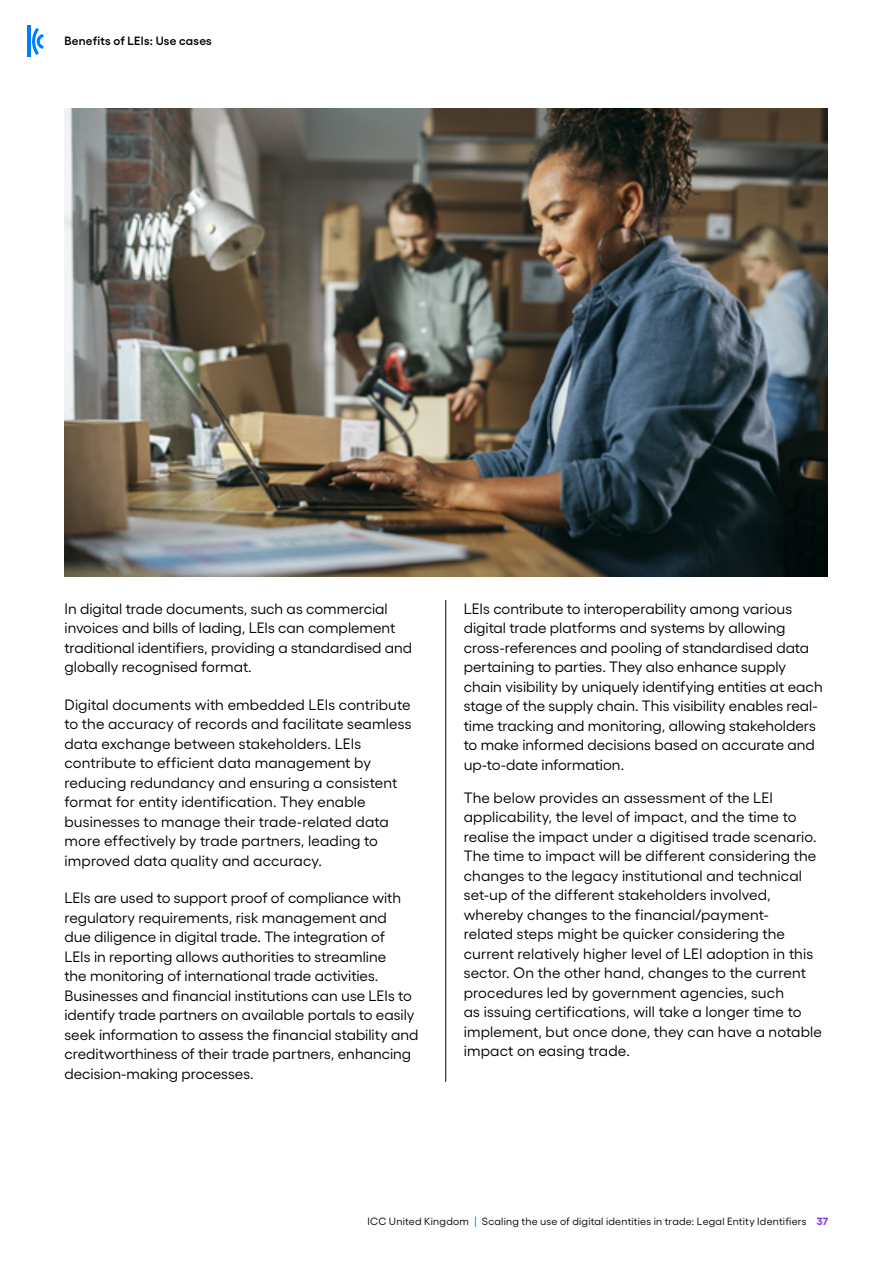
<style>
.page{position:relative;width:893px;height:1263px;background:#fff}
.page>*{position:absolute;margin:0;border:0;box-sizing:border-box;transform-origin:0 0}
.t1{font:15px/19.5px "Gellix";color:#000}
.t2{font:600 12px "Gellix";letter-spacing:.015em;color:#000}
.t3{font:10.5px "Gellix";letter-spacing:.02em;color:#000}
.s1{color:#007dff}
.s2{font-weight:700;color:#853ee6}
</style>
<div class="page">
<hr style="left:445px;top:600px;width:1px;height:482px;background:#000">
<img style="left:64px;top:108px;width:763px;height:468px">
<hr style="left:27px;top:26px;width:3px;height:31px;background:#007dff">
<svg style="left:32px;top:28px;width:12px;height:27px"></svg>
<p class="t2" style="left:64px;top:31px;width:149px">Benefits of LEIs: Use cases</p>
<p class="t1" style="left:64px;top:597px;width:349px">In digital trade documents, such as commercial invoices and bills of lading, LEIs can complement traditional identifiers, providing a standardised and globally recognised format.</p>
<p class="t1" style="left:64px;top:693px;width:349px">Digital documents with embedded LEIs contribute to the accuracy of records and facilitate seamless data exchange between stakeholders. LEIs contribute to efficient data management by reducing redundancy and ensuring a consistent format for entity identification. They enable businesses to manage their trade-related data more effectively by trade partners, leading to improved data quality and accuracy.</p>
<p class="t1" style="left:64px;top:887px;width:356px">LEIs are used to support proof of compliance with regulatory requirements, risk management and<br>due diligence in digital trade. The integration of<br>LEIs in reporting allows authorities to streamline<br>the monitoring of international trade activities.<br>Businesses and financial institutions can use LEIs to identify trade partners on available portals to easily seek information to assess the financial stability and creditworthiness of their trade partners, enhancing decision-making processes.</p>
<p class="t1" style="left:464px;top:597px;width:360px">LEIs contribute to interoperability among various digital trade platforms and systems by allowing cross-references and pooling of standardised data pertaining to parties. They also enhance supply chain visibility by uniquely identifying entities at each stage of the supply chain. This visibility enables real&shy;time tracking and monitoring, allowing stakeholders to make informed decisions based on accurate and up-to-date information.</p>
<p class="t1" style="left:464px;top:786px;width:360px">The below provides an assessment of the LEI applicability, the level of impact, and the time to realise the impact under a digitised trade scenario.<br>The time to impact will be different considering the changes to the legacy institutional and technical set-up of the different stakeholders involved, whereby changes to the financial/payment-<br>related steps might be quicker considering the current relatively higher level of LEI adoption in this sector. On the other hand, changes to the current procedures led by government agencies, such<br>as issuing certifications, will take a longer time to implement, but once done, they can have a notable impact on easing trade.</p>
<p class="t3" style="left:367px;top:1214px;width:462px">ICC United Kingdom <span class="s1">|</span> Scaling the use of digital identities in trade: Legal Entity Identifiers <span class="s2">37</span></p>
</div>
